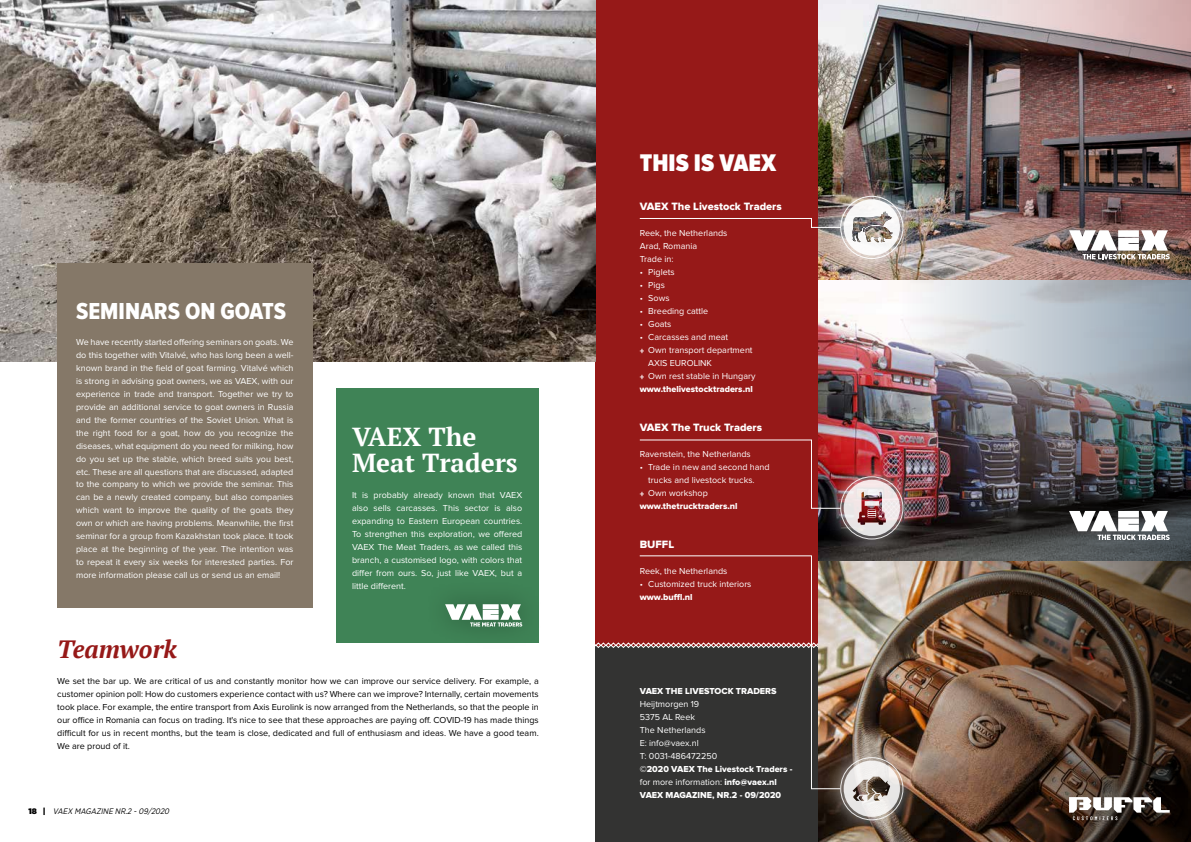
<style>
.page{position:relative;width:1191px;height:842px;background:#fff}
.page>*{position:absolute;margin:0;border:0;box-sizing:border-box;transform-origin:0 0}
.t1{font:700 26px/26px "PT Serif";color:#fff}
.t2{font:900 25px "Proxima Nova Cond";color:#fff}
.t3{font:italic 700 25px "PT Serif";color:#961918}
.t4{font:24px "Proxima Nova Cond Extrabld";color:#fff}
.t5{font:11px "Proxima Nova Extrabld";color:#fff}
.t6{font:9px/13px "Proxima Nova";color:#fff}
.t7{font:9px/13px "Proxima Nova";color:#000;text-align:justify}
.t8{font:9px "Proxima Nova Extrabld";color:#fff}
.t9{font:italic 8px "Gotham Narrow";color:#000}
.s1{font-family:"Gotham";font-weight:900;font-style:normal}
.s2{font-family:"Proxima Nova Extrabld"}
</style>
<div class="page">
<div style="left:595px;top:0;width:223px;height:645px;background:#961918"></div>
<div style="left:595px;top:642px;width:223px;height:200px;background:#333332"></div>
<img style="left:0;top:0;width:595px;height:361px">
<div style="left:57px;top:264px;width:255px;height:344px;background:#857868"></div>
<div style="left:336px;top:388px;width:202px;height:254px;background:#3f8356"></div>
<img style="left:818px;top:0;width:373px;height:281px">
<img style="left:818px;top:281px;width:373px;height:280px">
<img style="left:818px;top:561px;width:373px;height:281px">
<div style="left:1041px;top:199px;width:150px;height:91px;background:#000;opacity:.35"></div>
<svg style="left:1069px;top:230px;width:100px;height:29px"></svg>
<div style="left:1041px;top:480px;width:150px;height:91px;background:#000;opacity:.35"></div>
<svg style="left:1069px;top:511px;width:100px;height:29px"></svg>
<div style="left:423px;top:580px;width:121px;height:70px;background:#000;opacity:.35"></div>
<svg style="left:445px;top:604px;width:77px;height:22px"></svg>
<div style="left:1038px;top:766px;width:153px;height:76px;background:#000;opacity:.35"></div>
<svg style="left:1069px;top:797px;width:100px;height:23px"></svg>
<div style="left:819px;top:175px;width:105px;height:105px;background:#fff;opacity:.88"></div>
<svg style="left:843px;top:199px;width:57px;height:57px"></svg>
<div style="left:840px;top:196px;width:63px;height:63px;border:1px solid #fff;border-radius:50%"></div>
<div style="left:819px;top:456px;width:105px;height:104px;background:#fff;opacity:.88"></div>
<svg style="left:843px;top:480px;width:57px;height:56px;background:#eae3e4"></svg>
<div style="left:840px;top:476px;width:63px;height:63px;border:1px solid #fff;border-radius:50%"></div>
<div style="left:819px;top:737px;width:105px;height:104px;background:#fff;opacity:.88"></div>
<div style="left:843px;top:761px;width:57px;height:56px;background:#efedeb;border-radius:50%"></div>
<div style="left:840px;top:757px;width:63px;height:63px;border:1px solid #fff;border-radius:50%"></div>
<svg style="left:638px;top:555px;width:203px;height:235px"></svg>
<svg style="left:639px;top:217px;width:202px;height:11px"></svg>
<svg style="left:639px;top:439px;width:202px;height:70px"></svg>
<svg style="left:852px;top:777px;width:38px;height:24px"></svg>
<svg style="left:858px;top:492px;width:27px;height:33px"></svg>
<svg style="left:891px;top:211px;width:1px;height:31px"></svg>
<img style="left:852px;top:211px;width:39px;height:31px">
<h3 class="t4" style="left:76px;top:300px;width:212px">SEMINARS ON GOATS</h3>
<p class="t6" style="left:76px;top:335px;width:219px;text-align:justify">We have recently started offering seminars on goats. We do this together with Vitalvé, who has long been a well&shy;known brand in the field of goat farming. Vitalvé which is strong in advising goat owners, we as VAEX, with our experience in trade and transport. Together we try to provide an additional service to goat owners in Russia and the former countries of the Soviet Union. What is the right food for a goat, how do you recognize the diseases, what equipment do you need for milking, how do you set up the stable, which breed suits you best, etc. These are all questions that are discussed, adapted to the company to which we provide the seminar. This can be a newly created company, but also companies which want to improve the quality of the goats they own or which are having problems. Meanwhile, the first seminar for a group from Kazakhstan took place. It took place at the beginning of the year. The intention was to repeat it every six weeks for interested parties. For more information please call us or send us an email!</p>
<h1 class="t1" style="left:352px;top:423px;width:167px">VAEX The<br>Meat Traders</h1>
<p class="t6" style="left:352px;top:489px;width:172px;text-align:justify">It is probably already known that VAEX also sells carcasses. This sector is also expanding to Eastern European countries.<br>To strengthen this exploration, we offered VAEX The Meat Traders, as we called this branch, a customised logo, with colors that differ from ours. So, just like VAEX, but a little different.</p>
<h2 class="t3" style="left:57px;top:633px;width:121px">Teamwork</h2>
<p class="t7" style="left:57px;top:675px;width:483px">We set the bar up. We are critical of us and constantly monitor how we can improve our service delivery. For example, a customer opinion poll: How do customers experience contact with us? Where can we improve? Internally, certain movements took place. For example, the entire transport from Axis Eurolink is now arranged from the Netherlands, so that the people in our office in Romania can focus on trading. It's nice to see that these approaches are paying off. COVID-19 has made things difficult for us in recent months, but the team is close, dedicated and full of enthusiasm and ideas. We have a good team.<br>We are proud of it.</p>
<p class="t9" style="left:28px;top:806px;width:144px"><span class="s1">1 8 |</span> VAEX MAGAZINE NR.2 -09/2020</p>
<h2 class="t2" style="left:640px;top:152px;width:138px">THIS IS VAEX</h2>
<p class="t5" style="left:640px;top:202px;width:143px">VAEX The Livestock Traders</p>
<p class="t6" style="left:640px;top:227px;width:89px">Reek, the Netherlands<br>Arad, Romania<br>Trade in:</p>
<p class="t6" style="left:640px;top:266px;width:36px">• Piglets</p>
<p class="t6" style="left:640px;top:279px;width:27px">• Pigs</p>
<p class="t6" style="left:640px;top:292px;width:31px">• Sows</p>
<p class="t6" style="left:640px;top:305px;width:70px">• Breeding cattle</p>
<p class="t6" style="left:640px;top:318px;width:33px">• Goats</p>
<p class="t6" style="left:640px;top:331px;width:90px">• Carcasses and meat</p>
<p class="t6" style="left:640px;top:344px;width:114px"><span class="s2">+</span> Own transport department</p>
<p class="t6" style="left:648px;top:357px;width:65px">AXIS EUROLINK</p>
<p class="t6" style="left:640px;top:370px;width:117px"><span class="s2">+</span> Own rest stable in Hungary</p>
<p class="t8" style="left:640px;top:385px;width:114px">www.thelivestocktraders.nl</p>
<p class="t5" style="left:640px;top:423px;width:124px">VAEX The Truck Traders</p>
<p class="t6" style="left:640px;top:448px;width:112px">Ravenstein, the Netherlands</p>
<p class="t6" style="left:640px;top:461px;width:131px">• Trade in new and second hand</p>
<p class="t6" style="left:648px;top:474px;width:108px">trucks and livestock trucks.</p>
<p class="t6" style="left:640px;top:487px;width:70px"><span class="s2">+</span> Own workshop</p>
<p class="t8" style="left:640px;top:502px;width:99px">www.thetrucktraders.nl</p>
<p class="t5" style="left:640px;top:540px;width:36px">BUFFL</p>
<p class="t6" style="left:640px;top:565px;width:89px">Reek, the Netherlands</p>
<p class="t6" style="left:640px;top:578px;width:113px">• Customized truck interiors</p>
<p class="t8" style="left:640px;top:593px;width:54px">www.buffl.nl</p>
<p class="t8" style="left:640px;top:687px;width:138px">VAEX THE LIVESTOCK TRADERS</p>
<p class="t6" style="left:640px;top:698px;width:79px">Heijtmorgen 19<br>5375 AL Reek<br>The Netherlands<br>E: info@vaex.nl<br>T: 0031-486472250</p>
<p class="t8" style="left:640px;top:765px;width:154px">©2020 VAEX The Livestock Traders -</p>
<p class="t6" style="left:640px;top:776px;width:139px">for more information: <span class="s2">info@vaex.nl</span></p>
<p class="t8" style="left:640px;top:791px;width:143px">VAEX MAGAZINE, NR.2 - 09/2020</p>
</div>
